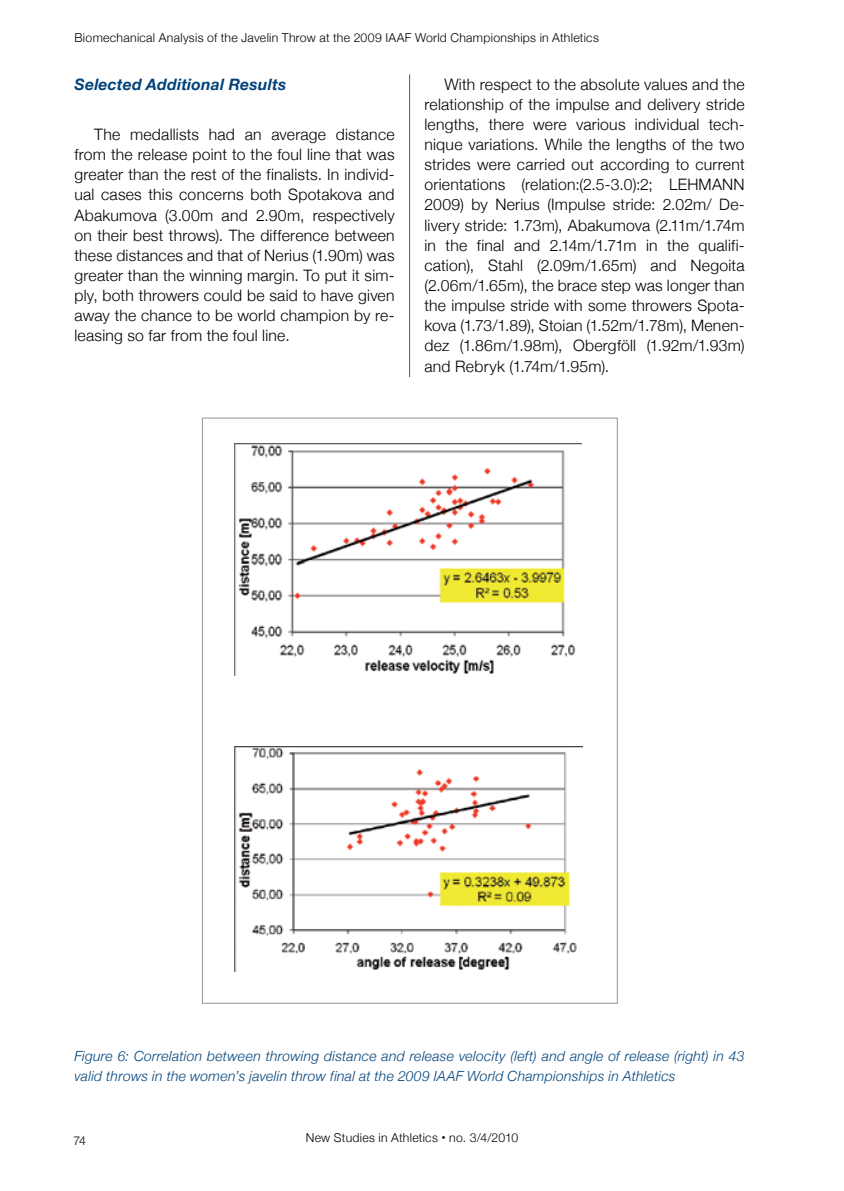
<style>
.page{position:relative;width:844px;height:1191px;background:#fff}
.page>*{position:absolute;margin:0;border:0;box-sizing:border-box;transform-origin:0 0}
.t1{font:300 15.75px/20.1px "Helvetica Neue";letter-spacing:.015em;color:#000;text-align:justify}
.t2{font:italic 700 15.75px "Helvetica Neue";letter-spacing:.015em;color:#00427a}
.t3{font:italic 300 14px/20.1px "Helvetica Neue";letter-spacing:.02em;color:#00427a}
.t4{font:300 12.25px "Helvetica Neue";letter-spacing:.025em;color:#000}
.s1{font-weight:700;font-size:15.75px}
</style>
<div class="page">
<hr style="left:409px;top:74px;width:1px;height:1017px;background:#58595b">
<div style="left:202px;top:377px;width:415px;height:360px;background:#fff"></div>
<img style="left:234px;top:443px;width:348px;height:232px">
<img style="left:234px;top:746px;width:348px;height:225px">
<p class="t4" style="left:74px;top:30px;width:526px">Biomechanical Analysis of the Javelin Throw at the 2009 IAAF World Championships in Athletics</p>
<p class="t2" style="left:74px;top:74px;width:213px">Selected Additional Results</p>
<p class="t1" style="left:74px;top:124px;width:321px;text-indent:20px">The medallists had an average distance from the release point to the foul line that was greater than the rest of the finalists. In individ&shy;ual cases this concerns both Spotakova and Abakumova (3.00m and 2.90m, respectively on their best throws). The difference between these distances and that of Nerius (1.90m) was greater than the winning margin. To put it sim&shy;ply, both throwers could be said to have given away the chance to be world champion by re&shy;leasing so far from the foul line.</p>
<p class="t1" style="left:424px;top:74px;width:321px;text-indent:20px">With respect to the absolute values and the relationship of the impulse and delivery stride lengths, there were various individual tech&shy;nique variations. While the lengths of the two strides were carried out according to current orientations (relation:(2.5-3.0):2; LEHMANN 2009) by Nerius (Impulse stride: 2.02m/ De&shy;livery stride: 1.73m), Abakumova (2.11m/1.74m in the final and 2.14m/1.71m in the qualifi&shy;cation), Stahl (2.09m/1.65m) and Negoita (2.06m/1.65m), the brace step was longer than the impulse stride with some throwers Spota&shy;kova (1.73/1.89), Stoian (1.52m/1.78m), Menen&shy;dez (1.86m/1.98m), Obergföll (1.92m/1.93m) and Rebryk (1.74m/1.95m).</p>
<p class="t3" style="left:74px;top:1046px;width:671px">Figure 6: Correlation between throwing distance and release velocity (left) and angle of release (right) in 43 valid throws in the women’s javelin throw final at the 2009 IAAF World Championships in Athletics</p>
<p class="t4" style="left:73px;top:1133px;width:14px">74</p>
<p class="t4" style="left:306px;top:1130px;width:214px">New Studies in Athletics <span class="s1">·</span> no. 3/4/2010</p>
</div>
